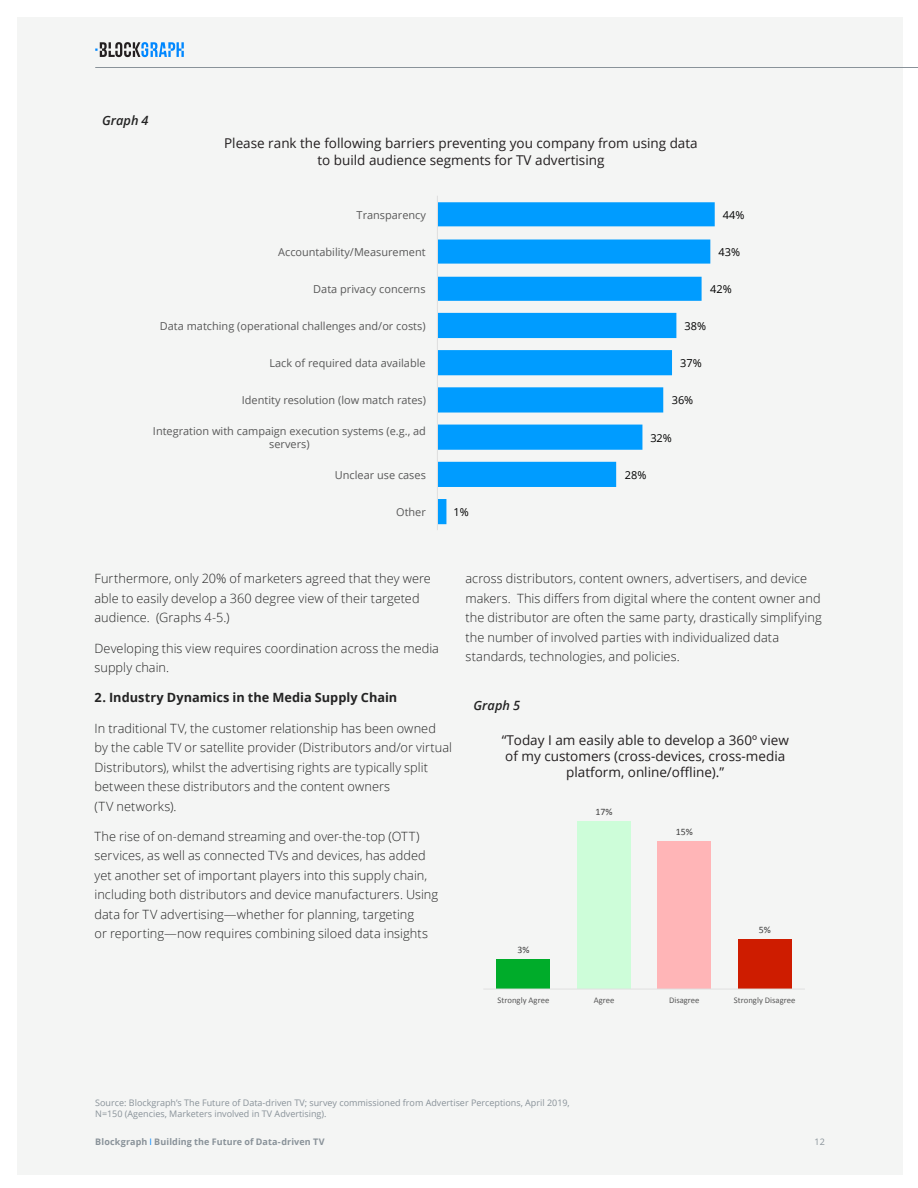
<style>
.page{position:relative;width:918px;height:1188px;background:#fff}
.page>*{position:absolute;margin:0;border:0;box-sizing:border-box;transform-origin:0 0}
.t1{font:13.5px/16.2px "Open Sans";color:#231f20;text-align:center}
.t2{font:300 12.75px/19.5px "Open Sans";letter-spacing:.005em;color:#232323}
.t3{font:700 12.75px "Open Sans";letter-spacing:.005em;color:#232323}
.t4{font:italic 600 12.75px "Open Sans";letter-spacing:.005em;color:#232323}
.t5{font:10.95px/13.2px "Open Sans";color:#595959;text-align:center}
.t6{font:10.95px "Open Sans";color:#000}
.t7{font:9.9px "Calibri";color:#404040}
.t8{font:9px/10.8px "Open Sans";color:#899299}
.t9{font:700 9px "Open Sans";letter-spacing:.015em;color:#899299}
.t10{font:8.7px "Calibri";color:#595959}
.s1{font-weight:400;color:#0087ff}
</style>
<div class="page">
<div style="left:17px;top:17px;width:886px;height:1158px;background:#f4f5f4"></div>
<hr style="left:95px;top:67px;width:823px;height:1px;background:#899299">
<svg style="left:95px;top:42px;width:89px;height:15px"></svg>
<svg style="left:438px;top:202px;width:277px;height:322px;fill:#009cff"></svg>
<hr style="left:437px;top:196px;width:1px;height:334px;background:#e0e0e0">
<div style="left:497px;top:960px;width:53px;height:29px;background:#00ac2a"></div>
<div style="left:577px;top:822px;width:54px;height:167px;background:#cdfdd9"></div>
<div style="left:658px;top:841px;width:53px;height:148px;background:#ffb5b7"></div>
<div style="left:738px;top:940px;width:54px;height:49px;background:#ce1c00"></div>
<hr style="left:483px;top:989px;width:322px;height:1px;background:#e0e0e0">
<p class="t4" style="left:102px;top:112px;width:48px">Graph 4</p>
<p class="t1" style="left:224px;top:135px;width:475px">Please rank the following barriers preventing you company from using data to build audience segments for TV advertising</p>
<p class="t5" style="left:357px;top:208px;width:71px">Transparency</p>
<p class="t6" style="left:723px;top:207px;width:23px">44%</p>
<p class="t5" style="left:278px;top:245px;width:149px">Accountability/Measurement</p>
<p class="t6" style="left:719px;top:244px;width:23px">43%</p>
<p class="t5" style="left:313px;top:282px;width:114px">Data privacy concerns</p>
<p class="t6" style="left:710px;top:282px;width:23px">42%</p>
<p class="t5" style="left:160px;top:319px;width:267px">Data matching (operational challenges and/or costs)</p>
<p class="t6" style="left:685px;top:319px;width:23px">38%</p>
<p class="t5" style="left:269px;top:356px;width:158px">Lack of required data available</p>
<p class="t6" style="left:680px;top:356px;width:23px">37%</p>
<p class="t5" style="left:242px;top:394px;width:186px">Identity resolution (low match rates)</p>
<p class="t6" style="left:672px;top:393px;width:23px">36%</p>
<p class="t5" style="left:153px;top:424px;width:275px">Integration with campaign execution systems (e.g., ad servers)</p>
<p class="t5" style="left:335px;top:468px;width:93px">Unclear use cases</p>
<p class="t5" style="left:396px;top:505px;width:31px">Other</p>
<p class="t6" style="left:454px;top:504px;width:17px">1%</p>
<p class="t6" style="left:650px;top:430px;width:23px">32%</p>
<p class="t6" style="left:625px;top:467px;width:23px">28%</p>
<p class="t2" style="left:95px;top:569px;width:338px">Furthermore, only 20% of marketers agreed that they were able to easily develop a 360 degree view of their targeted audience. (Graphs 4-5.)</p>
<p class="t2" style="left:95px;top:638px;width:346px">Developing this view requires coordination across the media supply chain.</p>
<p class="t3" style="left:95px;top:689px;width:304px">2. Industry Dynamics in the Media Supply Chain</p>
<p class="t2" style="left:95px;top:718px;width:359px">In traditional TV, the customer relationship has been owned by the cable TV or satellite provider (Distributors and/or virtual Distributors), whilst the advertising rights are typically split between these distributors and the content owners<br>(TV networks).</p>
<p class="t2" style="left:95px;top:826px;width:345px">The rise of on-demand streaming and over-the-top (OTT) services, as well as connected TVs and devices, has added yet another set of important players into this supply chain, including both distributors and device manufacturers. Using data for TV advertising—whether for planning, targeting<br>or reporting—now requires combining siloed data insights</p>
<p class="t2" style="left:466px;top:569px;width:358px">across distributors, content owners, advertisers, and device makers. This differs from digital where the content owner and the distributor are often the same party, drastically simplifying the number of involved parties with individualized data standards, technologies, and policies.</p>
<p class="t4" style="left:474px;top:696px;width:48px">Graph 5</p>
<p class="t1" style="left:502px;top:731px;width:289px">“Today I am easily able to develop a 360º view of my customers (cross-devices, cross-media platform, online/offline).”</p>
<p class="t7" style="left:517px;top:943px;width:14px">3%</p>
<p class="t7" style="left:595px;top:806px;width:19px">17%</p>
<p class="t7" style="left:676px;top:825px;width:19px">15%</p>
<p class="t7" style="left:759px;top:924px;width:14px">5%</p>
<p class="t10" style="left:498px;top:995px;width:53px">Strongly Agree</p>
<p class="t10" style="left:594px;top:995px;width:22px">Agree</p>
<p class="t10" style="left:669px;top:995px;width:32px">Disagree</p>
<p class="t10" style="left:734px;top:995px;width:63px">Strongly Disagree</p>
<p class="t8" style="left:95px;top:1097px;width:476px">Source: Blockgraph’s The Future of Data-driven TV; survey commissioned from Advertiser Perceptions, April 2019,<br>N=150 (Agencies, Marketers involved in TV Advertising).</p>
<p class="t9" style="left:95px;top:1136px;width:231px">Blockgraph <span class="s1">I</span> Building the Future of Data-driven TV</p>
<p class="t8" style="left:815px;top:1136px;width:12px">12</p>
</div>
